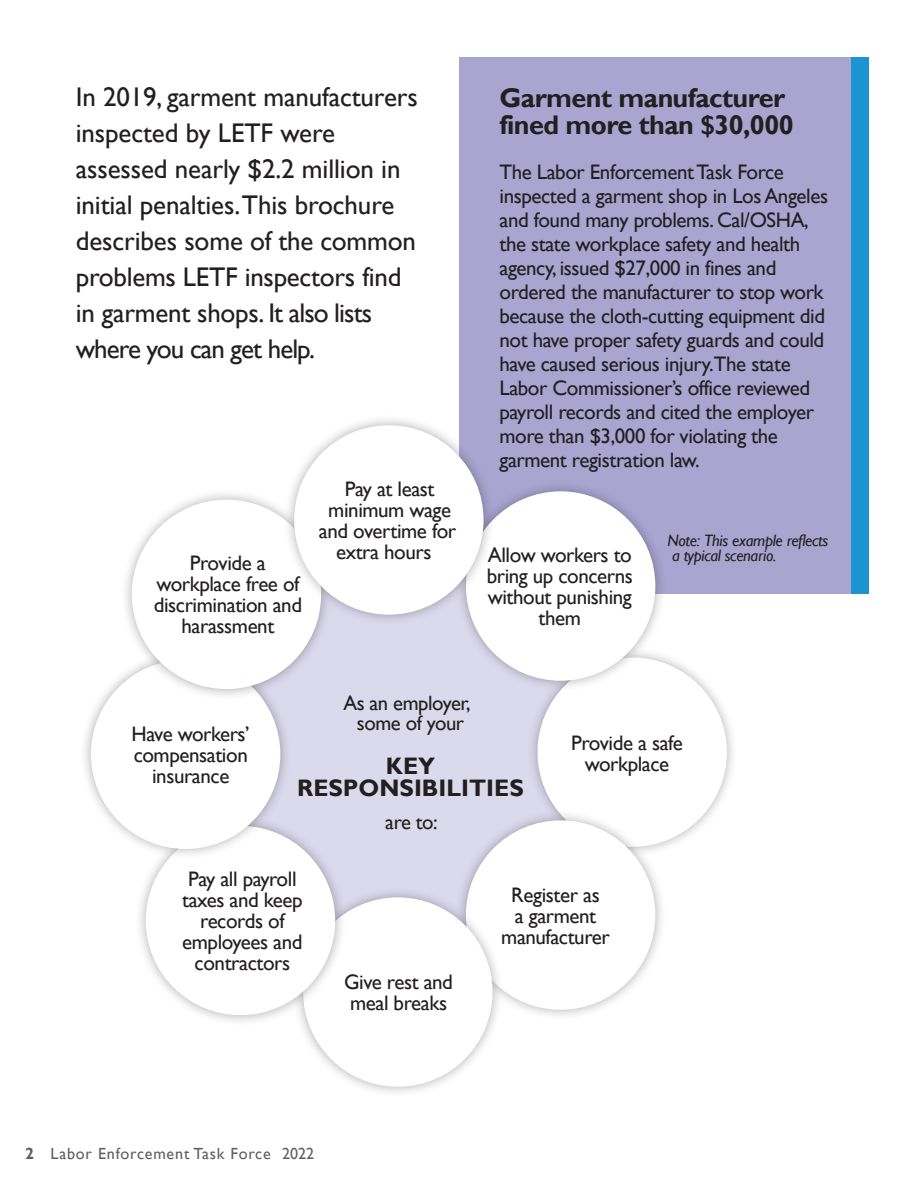
<style>
.page{position:relative;width:918px;height:1188px;background:#fff}
.page>*{position:absolute;margin:0;border:0;box-sizing:border-box;transform-origin:0 0}
.t1{font:27px/36px "Gill Sans";letter-spacing:-.005em;color:#231f20}
.t2{font:700 27px/26.4px "Gill Sans";letter-spacing:-.02em;color:#231f20}
.t3{font:700 23.85px/22.2px "Gill Sans";color:#231f20;text-align:center}
.t4{font:21px/21px "Gill Sans";letter-spacing:-.02em;color:#231f20;text-align:center}
.t5{font:20.7px/20.7px "Gill Sans";letter-spacing:-.02em;color:#231f20;text-align:center}
.t6{font:italic 16.5px/15px "Gill Sans";letter-spacing:-.02em;color:#231f20}
.t7{font:16.2px "Gill Sans";letter-spacing:.05em;color:#5f5f62}
.s1{font-weight:700}
</style>
<div class="page">
<div style="left:459px;top:58px;width:393px;height:536px;background:#a9a4d0"></div>
<div style="left:851px;top:58px;width:17px;height:536px;background:#1c94d2"></div>
<div style="left:204px;top:544px;width:386px;height:395px;background:#dbd9ec;border-radius:50%"></div>
<div style="left:526px;top:646px;width:212px;height:212px;background:#231f20;opacity:.35"></div>
<div style="left:537px;top:657px;width:190px;height:190px;background:#fff;border-radius:50%"></div>
<div style="left:455px;top:809px;width:212px;height:212px;background:#231f20;opacity:.35"></div>
<div style="left:466px;top:820px;width:189px;height:190px;background:#fff;border-radius:50%"></div>
<div style="left:292px;top:886px;width:212px;height:212px;background:#231f20;opacity:.35"></div>
<div style="left:303px;top:897px;width:190px;height:190px;background:#fff;border-radius:50%"></div>
<div style="left:135px;top:815px;width:211px;height:211px;background:#231f20;opacity:.35"></div>
<div style="left:146px;top:826px;width:189px;height:189px;background:#fff;border-radius:50%"></div>
<div style="left:80px;top:649px;width:212px;height:211px;background:#231f20;opacity:.35"></div>
<div style="left:91px;top:660px;width:189px;height:189px;background:#fff;border-radius:50%"></div>
<div style="left:455px;top:480px;width:212px;height:212px;background:#231f20;opacity:.35"></div>
<div style="left:466px;top:491px;width:189px;height:190px;background:#fff;border-radius:50%"></div>
<div style="left:121px;top:489px;width:211px;height:211px;background:#231f20;opacity:.35"></div>
<div style="left:132px;top:500px;width:189px;height:189px;background:#fff;border-radius:50%"></div>
<div style="left:283px;top:414px;width:212px;height:212px;background:#231f20;opacity:.35"></div>
<div style="left:294px;top:425px;width:190px;height:190px;background:#fff;border-radius:50%"></div>
<p class="t1" style="left:76px;top:80px;width:343px">In 2019, garment manufacturers inspected by LETF were assessed nearly $2.2 million in initial penalties. This brochure describes some of the common problems LETF inspectors find in garment shops. It also lists where you can get help.</p>
<h3 class="t2" style="left:500px;top:86px;width:296px">Garment manufacturer fined more than $30,000</h3>
<p class="t4" style="left:500px;top:161px;width:330px;line-height:24px;text-align:left">The Labor Enforcement Task Force inspected a garment shop in Los Angeles and found many problems. Cal/OSHA, the state workplace safety and health agency, issued $27,000 in fines and ordered the manufacturer to stop work because the cloth-cutting equipment did not have proper safety guards and could have caused serious injury.The state Labor Commissioner’s office reviewed payroll records and cited the employer more than $3,000 for violating the garment registration law.</p>
<p class="t4" style="left:154px;top:553px;width:150px">Provide a workplace free of discrimination and harassment</p>
<p class="t4" style="left:319px;top:479px;width:139px">Pay at least minimum wage and overtime for extra hours</p>
<p class="t4" style="left:487px;top:545px;width:148px">Allow workers to bring up concerns without punishing them</p>
<p class="t6" style="left:668px;top:533px;width:162px">Note: This example reflects a typical scenario.</p>
<p class="t4" style="left:132px;top:723px;width:120px">Have workers’ compensation insurance</p>
<p class="t5" style="left:343px;top:693px;width:129px">As an employer, some of your</p>
<p class="t3" style="left:297px;top:755px;width:228px">KEY<br>RESPONSIBILITIES</p>
<p class="t5" style="left:385px;top:812px;width:54px">are to:</p>
<p class="t4" style="left:571px;top:733px;width:113px">Provide a safe workplace</p>
<p class="t4" style="left:182px;top:869px;width:122px">Pay all payroll taxes and keep records of employees and contractors</p>
<p class="t4" style="left:344px;top:972px;width:110px;text-align:left">Give rest and meal breaks</p>
<p class="t4" style="left:501px;top:885px;width:110px">Register as<br>a garment manufacturer</p>
<p class="t7" style="left:25px;top:1144px;width:291px"><span class="s1">2</span> Labor Enforcement Task Force 2022</p>
</div>
